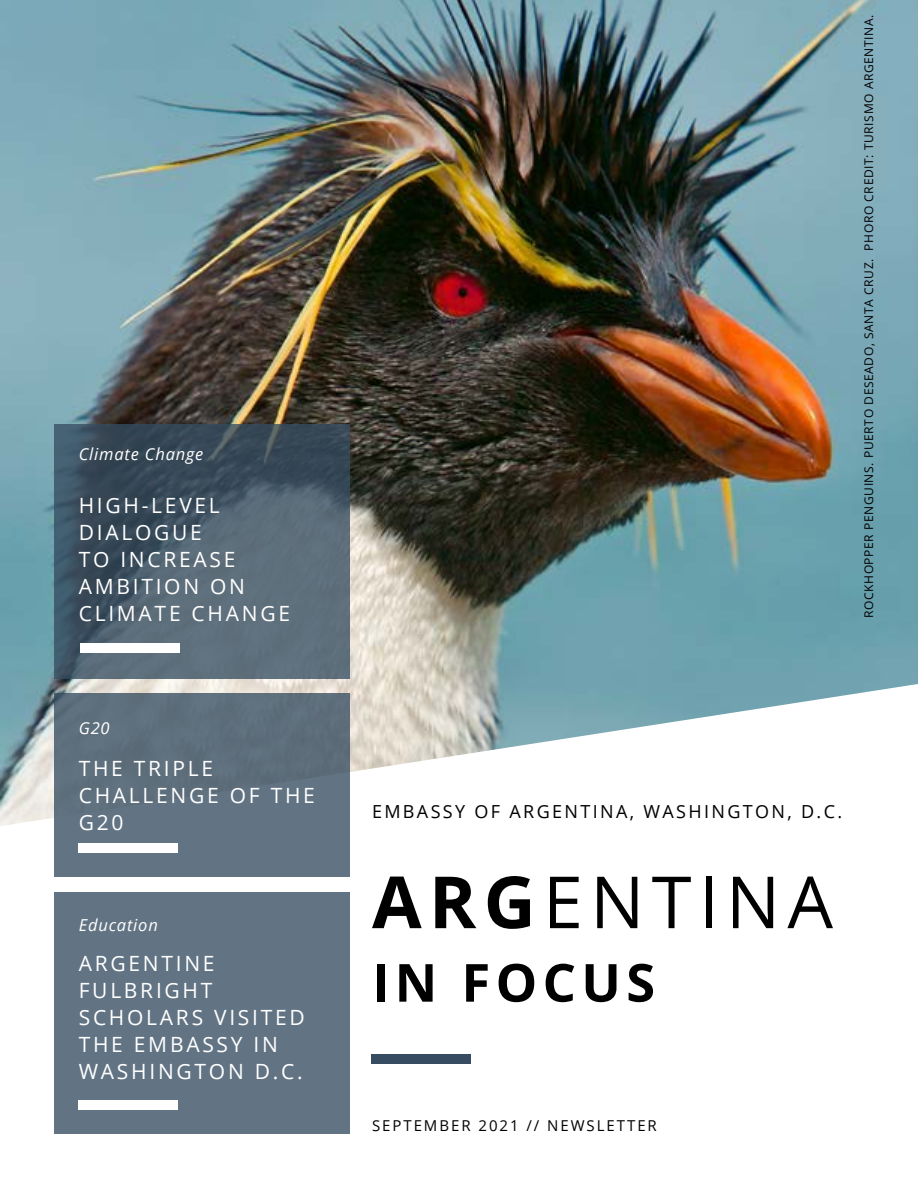
<style>
.page{position:relative;width:918px;height:1188px;background:#fff}
.page>*{position:absolute;margin:0;border:0;box-sizing:border-box;transform-origin:0 0}
.t1{font:72px "Open Sans";letter-spacing:.1em;color:#000}
.t2{font:700 52.5px "Open Sans";letter-spacing:.1em;color:#000}
.t3{font:21px/27px "Open Sans";letter-spacing:.13em;color:#fff}
.t4{font:18px "Open Sans";letter-spacing:.13em;color:#000}
.t5{font:italic 16.5px "Open Sans";letter-spacing:.05em;color:#fff}
.t6{font:15px "Open Sans";letter-spacing:.13em;color:#000}
.t7{font:12px "Open Sans";letter-spacing:.05em;color:#000}
.s1{font-weight:700}
</style>
<div class="page">
<img style="left:0;top:0;width:918px;height:826px">
<div style="left:372px;top:1055px;width:99px;height:9px;background:#364d61"></div>
<div style="left:55px;top:893px;width:295px;height:241px;background:#627484"></div>
<div style="left:55px;top:693px;width:295px;height:184px;background:#60717f"></div>
<svg style="left:55px;top:424px;width:295px;height:254px;background:#4b5d6b"></svg>
<div style="left:79px;top:1100px;width:99px;height:9px;background:#fff"></div>
<div style="left:79px;top:843px;width:99px;height:9px;background:#fff"></div>
<div style="left:80px;top:644px;width:99px;height:9px;background:#fff"></div>
<p class="t5" style="left:79px;top:443px;width:126px">Climate Change</p>
<p class="t3" style="left:79px;top:491px;width:213px">HIGH-LEVEL<br>DIALOGUE<br>TO INCREASE<br>AMBITION ON<br>CLIMATE CHANGE</p>
<p class="t5" style="left:79px;top:717px;width:33px">G20</p>
<p class="t3" style="left:79px;top:754px;width:238px">THE TRIPLE<br>CHALLENGE OF THE<br>G20</p>
<p class="t5" style="left:79px;top:914px;width:81px">Education</p>
<p class="t3" style="left:79px;top:949px;width:228px">ARGENTINE<br>FULBRIGHT<br>SCHOLARS VISITED<br>THE EMBASSY IN<br>WASHINGTON D.C.</p>
<p class="t7" style="left:861px;top:618px;width:605px;rotate:-90deg">ROCKHOPPER PENGUINS. PUERTO DESEADO, SANTA CRUZ. PHORO CREDIT: TURISMO ARGENTINA.</p>
<p class="t4" style="left:372px;top:800px;width:472px">EMBASSY OF ARGENTINA, WASHINGTON, D.C.</p>
<h1 class="t1" style="left:372px;top:853px;width:463px"><span class="s1">ARG</span>ENTINA</h1>
<h2 class="t2" style="left:372px;top:946px;width:285px">IN FOCUS</h2>
<p class="t6" style="left:372px;top:1115px;width:286px">SEPTEMBER 2021 // NEWSLETTER</p>
</div>
